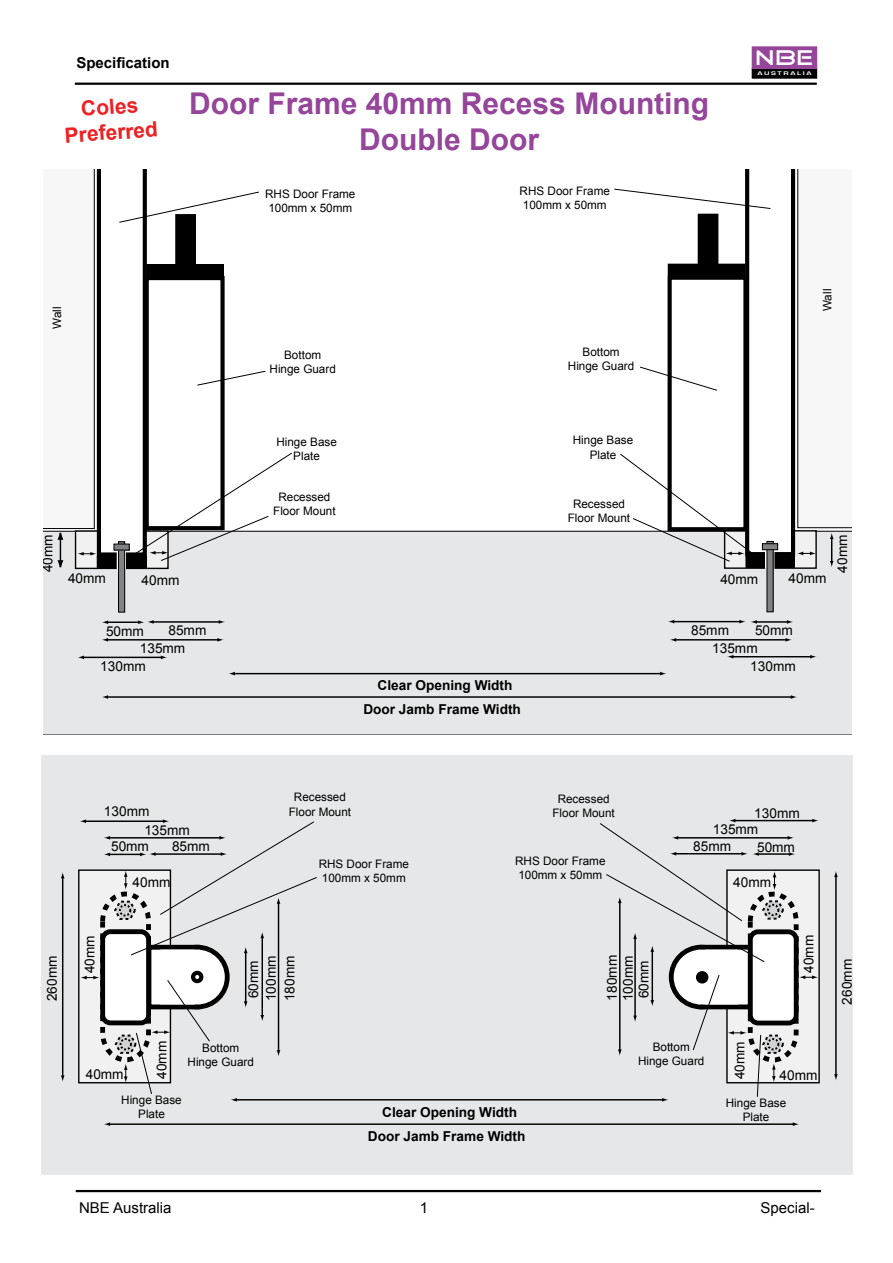
<style>
.page{position:relative;width:893px;height:1263px;background:#fff}
.page>*{position:absolute;margin:0;border:0;box-sizing:border-box;transform-origin:0 0}
.t1{font:700 30px/36px "Arial";color:#95459a;text-align:center}
.t2{font:21.6px "Good Times";color:#fff;scale:1.1 1}
.t3{font:700 21px/25.2px "Arial";color:#ed2024;text-align:center}
.t4{font:15px "Arial";color:#000}
.t5{font:700 15px "Arial";color:#000}
.t6{font:13.65px/18px "Arial";color:#000}
.t7{font:700 13.65px/23.4px "Arial";color:#000;text-align:center}
.t8{font:11.7px/14.1px "Arial";color:#000;text-align:center}
.t9{font:700 5.4px "Eurostile";letter-spacing:.2em;color:#fff;scale:1.5 1}
</style>
<div class="page">
<div style="left:43px;top:531px;width:808px;height:204px;background:#e6e7e8"></div>
<div style="left:724px;top:530px;width:93px;height:39px;border:1px solid #000"></div>
<div style="left:745px;top:556px;width:50px;height:12px;border:1px solid #000"></div>
<div style="left:765px;top:548px;width:9px;height:21px;border:1px solid #fff"></div>
<hr style="left:234px;top:673px;width:427px;height:1px;background:#000">
<svg style="left:660px;top:672px;width:6px;height:3px"></svg>
<svg style="left:229px;top:672px;width:6px;height:3px"></svg>
<hr style="left:107px;top:696px;width:685px;height:2px;background:#000">
<svg style="left:791px;top:695px;width:6px;height:4px"></svg>
<svg style="left:102px;top:695px;width:6px;height:4px"></svg>
<hr style="left:673px;top:621px;width:68px;height:1px;background:#000">
<svg style="left:668px;top:620px;width:6px;height:3px"></svg>
<hr style="left:732px;top:656px;width:79px;height:1px;background:#000">
<svg style="left:810px;top:655px;width:6px;height:3px"></svg>
<svg style="left:727px;top:655px;width:6px;height:3px"></svg>
<hr style="left:675px;top:639px;width:112px;height:1px;background:#000">
<svg style="left:785px;top:638px;width:7px;height:4px"></svg>
<svg style="left:670px;top:638px;width:6px;height:4px"></svg>
<hr style="left:756px;top:621px;width:32px;height:2px;background:#000">
<svg style="left:787px;top:620px;width:6px;height:4px"></svg>
<svg style="left:739px;top:620px;width:18px;height:4px"></svg>
<hr style="left:152px;top:621px;width:68px;height:2px;background:#000">
<svg style="left:219px;top:620px;width:6px;height:4px"></svg>
<hr style="left:83px;top:657px;width:79px;height:1px;background:#000">
<svg style="left:161px;top:655px;width:6px;height:4px"></svg>
<svg style="left:78px;top:655px;width:6px;height:4px"></svg>
<hr style="left:107px;top:639px;width:112px;height:1px;background:#000">
<svg style="left:217px;top:638px;width:7px;height:4px"></svg>
<svg style="left:102px;top:638px;width:6px;height:4px"></svg>
<hr style="left:107px;top:621px;width:32px;height:2px;background:#000">
<svg style="left:138px;top:620px;width:16px;height:4px"></svg>
<svg style="left:102px;top:620px;width:6px;height:4px"></svg>
<div style="left:119px;top:542px;width:6px;height:70px;background:#808284"></div>
<div style="left:118px;top:541px;width:7px;height:72px;border:1px solid #000"></div>
<div style="left:767px;top:541px;width:6px;height:71px;background:#808284"></div>
<div style="left:766px;top:541px;width:8px;height:71px;border:1px solid #000"></div>
<svg style="left:613px;top:169px;width:238px;height:398px"></svg>
<svg style="left:43px;top:169px;width:250px;height:410px"></svg>
<div style="left:42px;top:755px;width:811px;height:420px;background:#e6e7e8"></div>
<div style="left:78px;top:869px;width:93px;height:214px;border:1px solid #000"></div>
<div style="left:726px;top:869px;width:94px;height:214px;border:1px solid #000"></div>
<hr style="left:236px;top:1099px;width:427px;height:1px;background:#000">
<hr style="left:109px;top:1123px;width:685px;height:2px;background:#000">
<svg style="left:793px;top:1122px;width:6px;height:4px"></svg>
<svg style="left:104px;top:1122px;width:6px;height:4px"></svg>
<hr style="left:835px;top:876px;width:2px;height:199px;background:#000">
<svg style="left:834px;top:1074px;width:4px;height:6px"></svg>
<svg style="left:834px;top:871px;width:4px;height:6px"></svg>
<hr style="left:62px;top:877px;width:1px;height:200px;background:#000">
<svg style="left:61px;top:1075px;width:4px;height:7px"></svg>
<svg style="left:61px;top:872px;width:4px;height:6px"></svg>
<svg style="left:80px;top:819px;width:238px;height:283px"></svg>
<svg style="left:599px;top:819px;width:219px;height:283px"></svg>
<hr style="left:76px;top:1190px;width:745px;height:2px;background:#000">
<hr style="left:75px;top:83px;width:742px;height:2px;background:#000">
<div style="left:752px;top:68px;width:65px;height:10px;background:#000"></div>
<div style="left:752px;top:68px;width:65px;height:10px;border:1px solid #000"></div>
<div style="left:752px;top:47px;width:65px;height:21px;background:#95459a"></div>
<p class="t5" style="left:76px;top:54px;width:95px">Specification</p>
<h2 class="t2" style="left:755px;top:48px;width:55px">nbe</h2>
<p class="t9" style="left:757px;top:70px;width:38px">AUSTRALIA</p>
<h3 class="t3" style="left:62px;top:98px;width:95px;rotate:-4deg">Coles<br>Preferred</h3>
<h1 class="t1" style="left:189px;top:85px;width:522px">Door Frame 40mm Recess Mounting<br>Double Door</h1>
<p class="t8" style="left:265px;top:187px;width:92px;text-align:left">RHS Door Frame<br>100mm x 50mm</p>
<p class="t8" style="left:520px;top:184px;width:92px;text-align:left">RHS Door Frame<br>100mm x 50mm</p>
<p class="t8" style="left:50px;top:329px;width:24px;rotate:-90deg">Wall</p>
<p class="t6" style="left:39px;top:572px;width:39px;rotate:-90deg">40mm</p>
<p class="t6" style="left:68px;top:570px;width:39px">40mm</p>
<p class="t6" style="left:142px;top:571px;width:39px">40mm</p>
<p class="t8" style="left:270px;top:348px;width:68px">Bottom<br>Hinge Guard</p>
<p class="t8" style="left:568px;top:345px;width:68px">Bottom<br>Hinge Guard</p>
<p class="t8" style="left:276px;top:435px;width:62px">Hinge Base<br>Plate</p>
<p class="t8" style="left:573px;top:433px;width:62px">Hinge Base<br>Plate</p>
<p class="t8" style="left:273px;top:490px;width:64px">Recessed<br>Floor Mount</p>
<p class="t8" style="left:568px;top:497px;width:64px">Recessed<br>Floor Mount</p>
<p class="t8" style="left:820px;top:311px;width:24px;rotate:-90deg">Wall</p>
<p class="t6" style="left:720px;top:570px;width:39px">40mm</p>
<p class="t6" style="left:789px;top:569px;width:39px">40mm</p>
<p class="t6" style="left:833px;top:572px;width:39px;rotate:-90deg">40mm</p>
<p class="t6" style="left:712px;top:621px;width:82px;line-height:17.5px;text-indent:43px">50mm<br>135mm</p>
<p class="t6" style="left:750px;top:657px;width:47px">130mm</p>
<p class="t6" style="left:168px;top:622px;width:39px">85mm</p>
<p class="t6" style="left:691px;top:622px;width:39px">85mm</p>
<p class="t6" style="left:106px;top:623px;width:39px">50mm</p>
<p class="t6" style="left:100px;top:657px;width:47px">130mm</p>
<p class="t6" style="left:140px;top:639px;width:47px">135mm</p>
<p class="t7" style="left:363px;top:674px;width:159px">Clear Opening Width<br>Door Jamb Frame Width</p>
<p class="t6" style="left:43px;top:1001px;width:47px;rotate:-90deg">260mm</p>
<p class="t6" style="left:104px;top:802px;width:47px">130mm</p>
<p class="t6" style="left:144px;top:821px;width:47px">135mm</p>
<p class="t6" style="left:111px;top:837px;width:39px">50mm</p>
<p class="t6" style="left:172px;top:837px;width:39px">85mm</p>
<p class="t6" style="left:133px;top:873px;width:39px">40mm</p>
<p class="t6" style="left:81px;top:973px;width:39px;rotate:-90deg">40mm</p>
<p class="t8" style="left:289px;top:790px;width:64px">Recessed<br>Floor Mount</p>
<p class="t8" style="left:319px;top:857px;width:92px;text-align:left">RHS Door Frame<br>100mm x 50mm</p>
<p class="t8" style="left:552px;top:791px;width:64px">Recessed<br>Floor Mount</p>
<p class="t8" style="left:515px;top:854px;width:92px;text-align:left">RHS Door Frame<br>100mm x 50mm</p>
<p class="t6" style="left:754px;top:804px;width:47px">130mm</p>
<p class="t6" style="left:713px;top:820px;width:47px">135mm</p>
<p class="t6" style="left:693px;top:837px;width:39px">85mm</p>
<p class="t6" style="left:757px;top:838px;width:39px">50mm</p>
<p class="t6" style="left:733px;top:873px;width:39px">40mm</p>
<p class="t6" style="left:800px;top:973px;width:39px;rotate:-90deg">40mm</p>
<p class="t6" style="left:604px;top:1001px;width:47px;line-height:16px;rotate:-90deg">180mm<br>100mm</p>
<p class="t6" style="left:838px;top:1004px;width:47px;rotate:-90deg">260mm</p>
<p class="t6" style="left:245px;top:1001px;width:47px;rotate:-90deg">60mm<br>100mm<br>180mm</p>
<p class="t6" style="left:635px;top:998px;width:39px;rotate:-90deg">60mm</p>
<p class="t6" style="left:86px;top:1065px;width:39px">40mm</p>
<p class="t6" style="left:153px;top:1079px;width:39px;rotate:-90deg">40mm</p>
<p class="t8" style="left:188px;top:1040px;width:68px">Bottom<br>Hinge Guard</p>
<p class="t8" style="left:638px;top:1039px;width:68px">Bottom<br>Hinge Guard</p>
<p class="t6" style="left:731px;top:1079px;width:39px;rotate:-90deg">40mm</p>
<p class="t6" style="left:779px;top:1066px;width:39px">40mm</p>
<p class="t8" style="left:121px;top:1093px;width:62px">Hinge Base<br>Plate</p>
<p class="t7" style="left:368px;top:1099px;width:159px;line-height:24.3px">Clear Opening Width<br>Door Jamb Frame Width</p>
<p class="t8" style="left:726px;top:1096px;width:62px">Hinge Base<br>Plate</p>
<p class="t4" style="left:79px;top:1200px;width:94px">NBE Australia</p>
<p class="t4" style="left:420px;top:1200px;width:10px">1</p>
<p class="t4" style="left:760px;top:1200px;width:56px">Special-</p>
</div>
